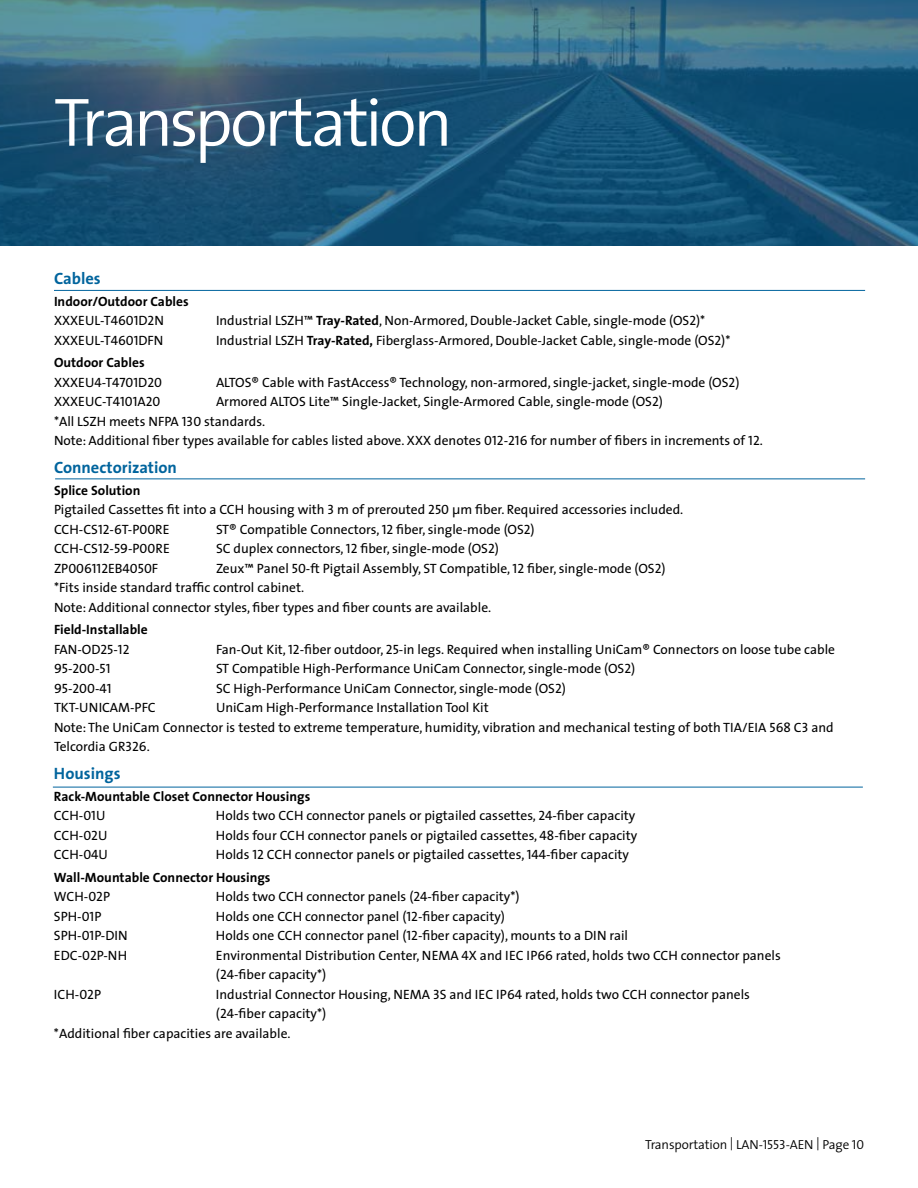
<style>
.page{position:relative;width:918px;height:1188px;background:#fff}
.page>*{position:absolute;margin:0;border:0;box-sizing:border-box;transform-origin:0 0}
.t1{font:300 69px "The Sans";letter-spacing:-.05em;color:#fff}
.t2{font:700 16.5px "The Sans";color:#00649d}
.t3{font:13.5px/19.5px "The Sans";color:#000}
.t4{font:13.5px "The Sans Caps";color:#000}
.t5{font:700 13.5px/19.5px "The Sans";color:#000}
.t6{font:300 13.2px "The Sans";letter-spacing:-.01em;color:#000}
.s1{font-weight:700}
.s2{font-family:"The Sans Caps"}
.s3{font-family:"The Sans"}
.s4{font-weight:400}
.s5{font-family:"The Sans Caps";font-weight:400}
.s6{font-family:"The Sans Semi Light Caps";font-weight:400}
</style>
<div class="page">
<svg style="left:0;top:0;width:918px;height:245px;background:#265d7c"></svg>
<hr style="left:54px;top:290px;width:811px;height:1px;background:#00649d">
<hr style="left:55px;top:479px;width:810px;height:1px;background:#00649d">
<hr style="left:53px;top:787px;width:810px;height:1px;background:#00649d">
<h1 class="t1" style="left:54px;top:65px;width:400px">Transportation</h1>
<p class="t2" style="left:54px;top:264px;width:48px">Cables</p>
<p class="t5" style="left:54px;top:291px;width:136px">Indoor/Outdoor Cables</p>
<p class="t4" style="left:54px;top:310px;width:111px">XXXEUL-T4601D2N</p>
<p class="t3" style="left:216px;top:311px;width:491px">Industrial LSZH™ <span class="s1">Tray-Rated</span>, Non-Armored, Double-Jacket Cable, single-mode (OS<span class="s2">2</span>)*</p>
<p class="t4" style="left:54px;top:329px;width:111px">XXXEUL-T4601DFN</p>
<p class="t3" style="left:216px;top:330px;width:516px">Industrial LSZH <span class="s1">Tray-Rated,</span> Fiberglass-Armored, Double-Jacket Cable, single-mode (OS<span class="s2">2</span>)*</p>
<p class="t5" style="left:54px;top:353px;width:92px">Outdoor Cables</p>
<p class="t4" style="left:54px;top:371px;width:110px">XXXEU4-T4701D20</p>
<p class="t3" style="left:216px;top:372px;width:525px">ALTOS® Cable with FastAccess® Technology, non-armored, single-jacket, single-mode (OS<span class="s2">2</span>)</p>
<p class="t4" style="left:54px;top:391px;width:108px">XXXEUC-T4101A20</p>
<p class="t3" style="left:54px;top:392px;width:710px;text-indent:162px">Armored ALTOS Lite™ Single-Jacket, Single-Armored Cable, single-mode (OS<span class="s2">2</span>)<br>*All LSZH meets NFPA <span class="s2">130</span> standards.<br>Note: Additional fiber types available for cables listed above. XXX denotes <span class="s2">012-216</span> for number of fibers in increments of <span class="s2">12</span>.</p>
<p class="t2" style="left:54px;top:453px;width:125px">Connectorization</p>
<p class="t3" style="left:54px;top:480px;width:631px"><span class="s1">Splice Solution<br></span>Pigtailed Cassettes fit into a CCH housing with <span class="s2">3</span> m of prerouted <span class="s2">250</span> µm fiber. Required accessories included.<br>CCH-CS<span class="s2">12</span>-<span class="s2">6</span>T-P<span class="s2">00</span>RE</p>
<p class="t3" style="left:216px;top:519px;width:320px">ST® Compatible Connectors, <span class="s2">12</span> fiber, single-mode (OS<span class="s2">2</span>)</p>
<p class="t3" style="left:54px;top:539px;width:117px">CCH-CS<span class="s2">12</span>-<span class="s2">59</span>-P<span class="s2">00</span>RE</p>
<p class="t3" style="left:216px;top:539px;width:284px">SC duplex connectors, <span class="s2">12</span> fiber, single-mode (OS<span class="s2">2</span>)</p>
<p class="t4" style="left:54px;top:557px;width:106px"><span class="s3">ZP</span>006112<span class="s3">EB</span>4050<span class="s3">F</span></p>
<p class="t3" style="left:54px;top:558px;width:613px;text-indent:162px">Zeux™ Panel <span class="s2">50</span>-ft Pigtail Assembly, ST Compatible, <span class="s2">12</span> fiber, single-mode (OS<span class="s2">2</span>) *Fits inside standard traffic control cabinet.<br>Note: Additional connector styles, fiber types and fiber counts are available.</p>
<p class="t5" style="left:54px;top:620px;width:95px">Field-Installable<br><span class="s4">FAN-OD</span><span class="s5">25</span><span class="s4">-</span><span class="s5">12</span></p>
<p class="t3" style="left:216px;top:639px;width:621px">Fan-Out Kit, <span class="s2">12-</span>fiber outdoor, <span class="s2">25</span>-in legs. Required when installing UniCam® Connectors on loose tube cable</p>
<p class="t4" style="left:54px;top:658px;width:58px">95-200-51</p>
<p class="t3" style="left:216px;top:659px;width:421px">ST Compatible High-Performance UniCam Connector, single-mode (OS<span class="s2">2</span>)</p>
<p class="t4" style="left:54px;top:677px;width:59px">95-200-41</p>
<p class="t3" style="left:216px;top:678px;width:351px">SC High-Performance UniCam Connector, single-mode (OS<span class="s2">2</span>)</p>
<p class="t3" style="left:54px;top:698px;width:103px">TKT-Uni Cam-PFC</p>
<p class="t3" style="left:54px;top:698px;width:781px;text-indent:162px">UniCam High-Performance Installation Tool Kit<br>Note: The UniCam Connector is tested to extreme temperature, humidity, vibration and mechanical testing of both TIA/EIA <span class="s2">56</span>8 C<span class="s2">3</span> and<br>Telcordia GR<span class="s2">326</span>.</p>
<p class="t2" style="left:54px;top:759px;width:68px">Housings</p>
<p class="t5" style="left:54px;top:786px;width:258px">Rack-Mountable Closet Connector Housings</p>
<p class="t4" style="left:54px;top:805px;width:53px">CCH-01U</p>
<p class="t3" style="left:216px;top:806px;width:421px">Holds two CCH connector panels or pigtailed cassettes, <span class="s2">24-</span>fiber capacity</p>
<p class="t4" style="left:54px;top:824px;width:55px">CCH-02U</p>
<p class="t3" style="left:216px;top:825px;width:423px">Holds four CCH connector panels or pigtailed cassettes, <span class="s2">4</span>8<span class="s2">-</span>fiber capacity</p>
<p class="t4" style="left:54px;top:844px;width:55px">CCH-04U</p>
<p class="t3" style="left:54px;top:843px;width:577px;line-height:22.5px;text-indent:162px">Holds <span class="s2">12</span> CCH connector panels or pigtailed cassettes, <span class="s2">144-</span>fiber capacity<br><span class="s1">Wall-Mountable Connector Housings</span></p>
<p class="t4" style="left:54px;top:886px;width:58px">WCH-02P</p>
<p class="t3" style="left:216px;top:887px;width:305px">Holds two CCH connector panels (<span class="s2">24-</span>fiber capacity*)</p>
<p class="t4" style="left:54px;top:905px;width:49px">SPH-01P</p>
<p class="t3" style="left:216px;top:906px;width:291px">Holds one CCH connector panel (<span class="s2">12-</span>fiber capacity)</p>
<p class="t4" style="left:54px;top:925px;width:75px">SPH-01P-DIN</p>
<p class="t3" style="left:216px;top:926px;width:414px">Holds one CCH connector panel (<span class="s2">12</span>-fiber capacity), mounts to a DIN rail</p>
<p class="t4" style="left:54px;top:944px;width:75px">EDC-02P-NH</p>
<p class="t3" style="left:216px;top:945px;width:566px">Environmental Distribution Center, NEMA <span class="s2">4</span>X and IEC IP<span class="s2">66</span> rated, holds two CCH connector panels (<span class="s2">24</span>-fiber capacity*)</p>
<p class="t4" style="left:54px;top:983px;width:49px">ICH-02P</p>
<p class="t3" style="left:216px;top:984px;width:536px">Industrial Connector Housing, NEMA <span class="s2">3</span>S and IEC IP<span class="s2">64</span> rated, holds two CCH connector panels</p>
<p class="t3" style="left:216px;top:1004px;width:112px">(<span class="s2">24</span>-fiber capacity*)</p>
<p class="t3" style="left:54px;top:1023px;width:238px">*Additional fiber capacities are available.</p>
<p class="t6" style="left:645px;top:1133px;width:220px">Transportation | LAN-<span class="s6">1553</span>-AEN | Page <span class="s6">10</span></p>
</div>
